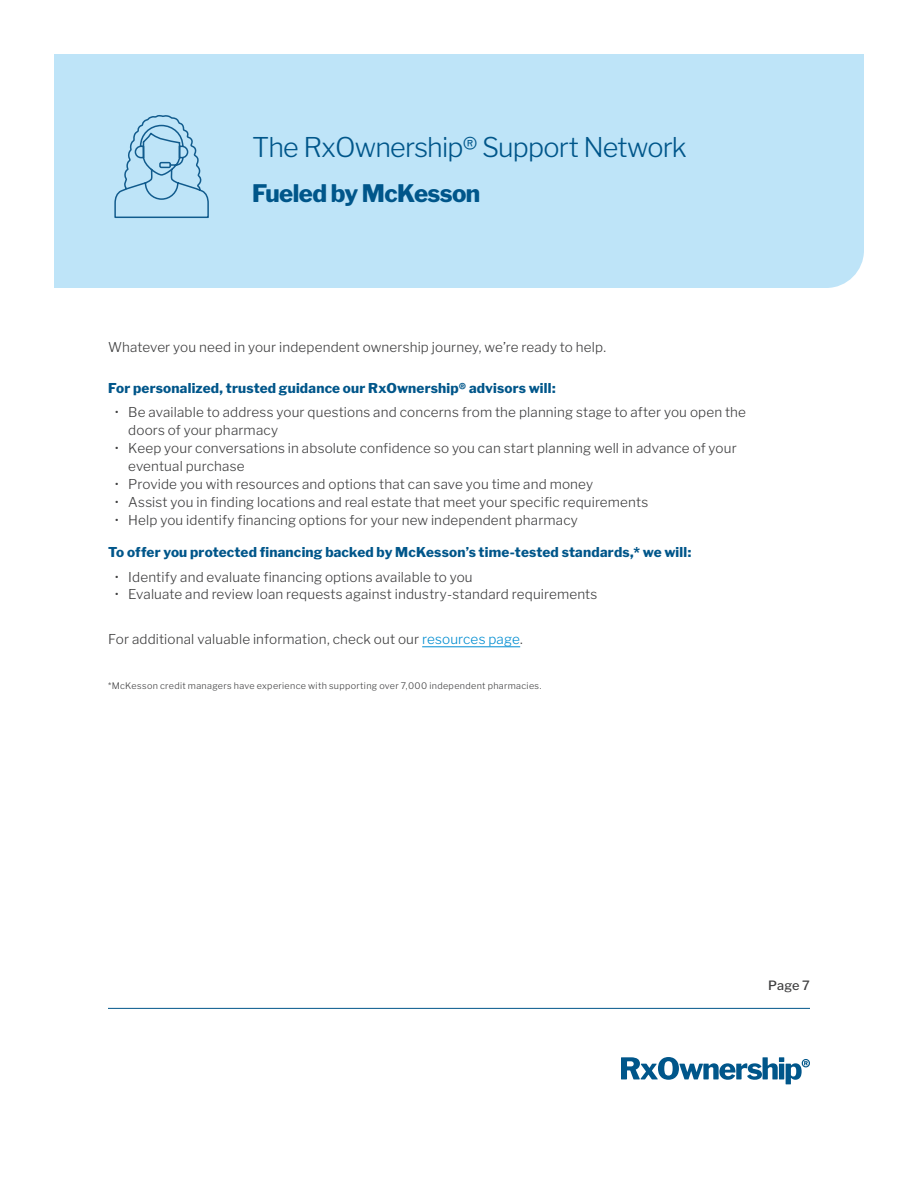
<style>
.page{position:relative;width:918px;height:1188px;background:#fff}
.page>*{position:absolute;margin:0;border:0;box-sizing:border-box;transform-origin:0 0}
.t1{font:300 27px "Libre Franklin";letter-spacing:-.03em;color:#00568a}
.t2{font:800 24px "Libre Franklin";letter-spacing:-.025em;color:#00568a}
.t3{font:300 13.5px/18px "Libre Franklin";letter-spacing:.01em;color:#3e3e3f}
.t4{font:800 13.5px "Libre Franklin";letter-spacing:.015em;color:#00568a}
.t5{font:500 12.75px "Libre Franklin";color:#3e3e3f}
.t6{font:300 9px "Libre Franklin";letter-spacing:.035em;color:#3e3e3f}
.s1{color:#008dd1}
</style>
<div class="page">
<hr style="left:108px;top:1008px;width:702px;height:1px;background:#00568a">
<svg style="left:621px;top:1057px;width:189px;height:27px"></svg>
<hr style="left:422px;top:646px;width:98px;height:1px;background:#008dd1">
<div style="left:54px;top:54px;width:810px;height:234px;background:#bee4f8"></div>
<svg style="left:114px;top:115px;width:95px;height:103px;background:#a9d3eb"></svg>
<h1 class="t1" style="left:252px;top:126px;width:436px">The RxOwnership® Support Network</h1>
<h2 class="t2" style="left:252px;top:174px;width:230px">Fueled by McKesson</h2>
<p class="t3" style="left:108px;top:337px;width:500px">Whatever you need in your independent ownership journey, we’re ready to help.</p>
<p class="t4" style="left:108px;top:377px;width:449px">For personalized, trusted guidance our RxOwnership® advisors will:</p>
<p class="t3" style="left:128px;top:402px;width:619px;text-indent:-14px">• Be available to address your questions and concerns from the planning stage to after you open the doors of your pharmacy</p>
<p class="t3" style="left:128px;top:438px;width:610px;text-indent:-14px">• Keep your conversations in absolute confidence so you can start planning well in advance of your eventual purchase</p>
<p class="t3" style="left:115px;top:474px;width:480px">• Provide you with resources and options that can save you time and money</p>
<p class="t3" style="left:115px;top:492px;width:535px">• Assist you in finding locations and real estate that meet your specific requirements</p>
<p class="t3" style="left:115px;top:510px;width:465px">• Help you identify financing options for your new independent pharmacy</p>
<p class="t4" style="left:108px;top:541px;width:585px">To offer you protected financing backed by McKesson’s time-tested standards,* we will:</p>
<p class="t3" style="left:115px;top:566px;width:360px">• Identify and evaluate financing options available to you</p>
<p class="t3" style="left:115px;top:584px;width:484px">• Evaluate and review loan requests against industry-standard requirements</p>
<p class="t3" style="left:108px;top:629px;width:416px">For additional valuable information, check out our <span class="s1">resources page</span>.</p>
<p class="t6" style="left:108px;top:679px;width:435px">*McKesson credit managers have experience with supporting over 7,000 independent pharmacies.</p>
<p class="t5" style="left:768px;top:975px;width:43px">Page 7</p>
</div>
